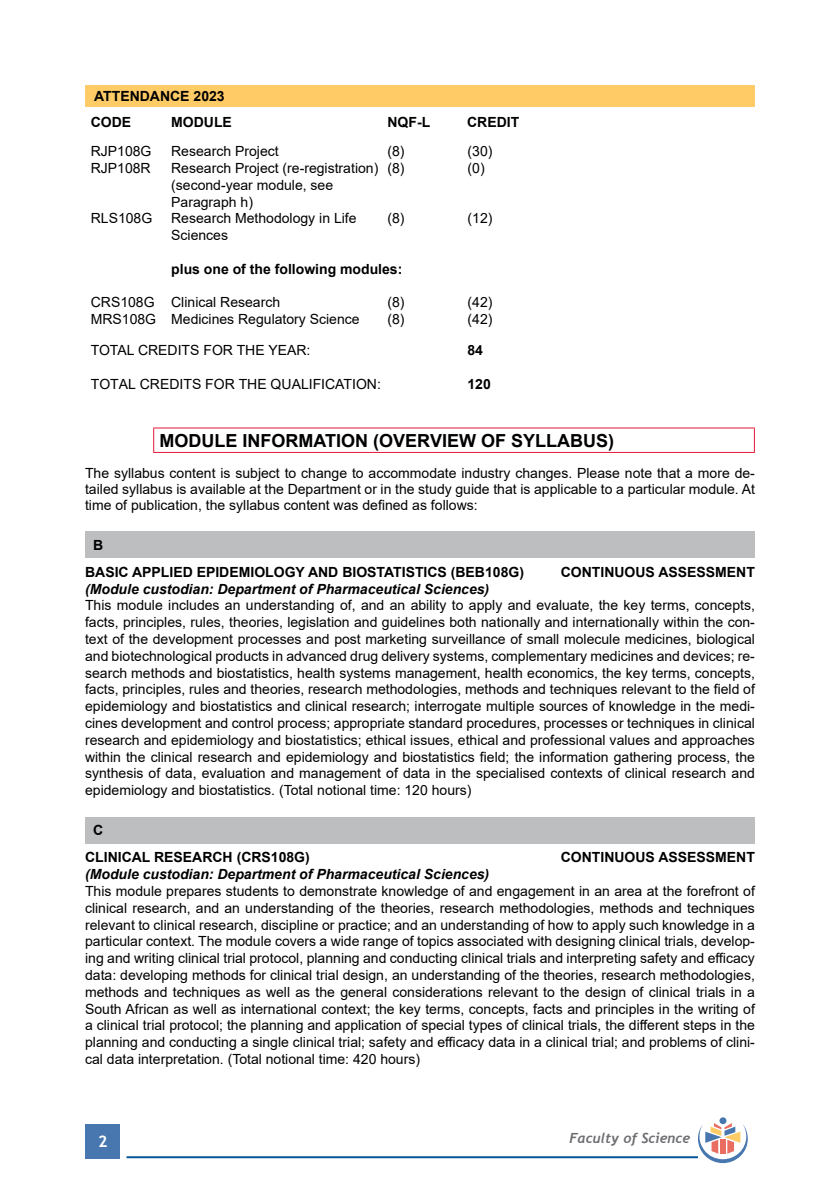
<style>
.page{position:relative;width:840px;height:1191px;background:#fff}
.page>*{position:absolute;margin:0;border:0;box-sizing:border-box;transform-origin:0 0}
.t1{font:700 18px "Arial";color:#000}
.t2{font:700 16px "Trebuchet MS";color:#fff}
.t3{font:14px/16.8px "Arial";color:#000;text-align:justify}
.t4{font:700 14px/26.8px "Arial";color:#000}
.t5{font:italic 700 14px "Arial";color:#000}
.t6{font:italic 700 14px "Trebuchet";color:#6d6e71}
</style>
<div class="page">
<div style="left:86px;top:1124px;width:34px;height:34px;background:#4777ae"></div>
<hr style="left:126px;top:1156px;width:571px;height:2px;background:#005596">
<div style="left:719px;top:1117px;width:7px;height:7px;background:#4777ae;border-radius:50%"></div>
<svg style="left:697px;top:1123px;width:50px;height:40px"></svg>
<div style="left:85px;top:85px;width:669px;height:22px;background:#ffcb66"></div>
<hr style="left:153px;top:427px;width:601px;height:1px;background:#e31837">
<svg style="left:153px;top:428px;width:1px;height:24px"></svg>
<svg style="left:753px;top:428px;width:1px;height:24px"></svg>
<hr style="left:153px;top:452px;width:601px;height:1px;background:#e31837">
<div style="left:85px;top:532px;width:669px;height:26px;background:#bcbec0"></div>
<div style="left:85px;top:817px;width:669px;height:26px;background:#bcbec0"></div>
<p class="t4" style="left:91px;top:83px;width:135px">ATTENDANCE 2023<br>CODE</p>
<p class="t4" style="left:171px;top:109px;width:62px">MODULE</p>
<p class="t4" style="left:387px;top:109px;width:44px">NQF-L</p>
<p class="t4" style="left:467px;top:109px;width:54px">CREDIT</p>
<p class="t3" style="left:91px;top:143px;width:62px">RJP108G</p>
<p class="t3" style="left:171px;top:143px;width:109px">Research Project</p>
<p class="t3" style="left:387px;top:143px;width:19px">(8)</p>
<p class="t3" style="left:467px;top:143px;width:26px">(30)</p>
<p class="t3" style="left:91px;top:160px;width:61px">RJP108R</p>
<p class="t3" style="left:171px;top:160px;width:235px">Research Project (re-registration) (8)</p>
<p class="t3" style="left:467px;top:160px;width:19px">(0)</p>
<p class="t3" style="left:171px;top:176px;width:163px">(second-year module, see<br>Paragraph h)</p>
<p class="t3" style="left:91px;top:210px;width:63px">RLS108G</p>
<p class="t3" style="left:171px;top:210px;width:187px">Research Methodology in Life</p>
<p class="t3" style="left:387px;top:210px;width:19px">(8)</p>
<p class="t3" style="left:467px;top:210px;width:26px">(12)</p>
<p class="t3" style="left:171px;top:227px;width:58px">Sciences</p>
<p class="t4" style="left:171px;top:256px;width:232px">plus one of the following modules:</p>
<p class="t3" style="left:91px;top:294px;width:191px">CRS108G Clinical Research</p>
<p class="t3" style="left:387px;top:294px;width:19px">(8)</p>
<p class="t3" style="left:467px;top:294px;width:26px">(42)</p>
<p class="t3" style="left:91px;top:311px;width:270px">MRS108G Medicines Regulatory Science</p>
<p class="t3" style="left:387px;top:311px;width:19px">(8)</p>
<p class="t3" style="left:467px;top:311px;width:26px">(42)</p>
<p class="t3" style="left:91px;top:342px;width:221px">TOTAL CREDITS FOR THE YEAR:</p>
<p class="t4" style="left:467px;top:337px;width:17px">84</p>
<p class="t3" style="left:91px;top:375px;width:291px">TOTAL CREDITS FOR THE QUALIFICATION:</p>
<p class="t4" style="left:467px;top:370px;width:25px">120</p>
<p class="t1" style="left:159px;top:428px;width:456px">MODULE INFORMATION (OVERVIEW OF SYLLABUS)</p>
<p class="t3" style="left:85px;top:465px;width:671px;line-height:16px">The syllabus content is subject to change to accommodate industry changes. Please note that a more de&shy;tailed syllabus is available at the Department or in the study guide that is applicable to a particular module. At time of publication, the syllabus content was defined as follows:</p>
<p class="t4" style="left:85px;top:532px;width:440px;text-indent:8px">B<br>BASIC APPLIED EPIDEMIOLOGY AND BIOSTATISTICS (BEB108G)</p>
<p class="t4" style="left:560px;top:558px;width:195px">CONTINUOUS ASSESSMENT</p>
<p class="t5" style="left:85px;top:579px;width:405px">(Module custodian: Department of Pharmaceutical Sciences)</p>
<p class="t3" style="left:85px;top:597px;width:671px">This module includes an understanding of, and an ability to apply and evaluate, the key terms, concepts, facts, principles, rules, theories, legislation and guidelines both nationally and internationally within the con&shy;text of the development processes and post marketing surveillance of small molecule medicines, biological and biotechnological products in advanced drug delivery systems, complementary medicines and devices; re&shy;search methods and biostatistics, health systems management, health economics, the key terms, concepts, facts, principles, rules and theories, research methodologies, methods and techniques relevant to the field of epidemiology and biostatistics and clinical research; interrogate multiple sources of knowledge in the medi&shy;cines development and control process; appropriate standard procedures, processes or techniques in clinical research and epidemiology and biostatistics; ethical issues, ethical and professional values and approaches within the clinical research and epidemiology and biostatistics field; the information gathering process, the synthesis of data, evaluation and management of data in the specialised contexts of clinical research and epidemiology and biostatistics. (Total notional time: 120 hours)</p>
<p class="t4" style="left:85px;top:817px;width:226px;text-indent:8px">C<br>CLINICAL RESEARCH (CRS108G)</p>
<p class="t4" style="left:560px;top:844px;width:195px">CONTINUOUS ASSESSMENT</p>
<p class="t5" style="left:85px;top:865px;width:405px">(Module custodian: Department of Pharmaceutical Sciences)</p>
<p class="t3" style="left:85px;top:882px;width:671px">This module prepares students to demonstrate knowledge of and engagement in an area at the forefront of clinical research, and an understanding of the theories, research methodologies, methods and techniques relevant to clinical research, discipline or practice; and an understanding of how to apply such knowledge in a particular context. The module covers a wide range of topics associated with designing clinical trials, develop&shy;ing and writing clinical trial protocol, planning and conducting clinical trials and interpreting safety and efficacy data: developing methods for clinical trial design, an understanding of the theories, research methodologies, methods and techniques as well as the general considerations relevant to the design of clinical trials in a South African as well as international context; the key terms, concepts, facts and principles in the writing of a clinical trial protocol; the planning and application of special types of clinical trials, the different steps in the planning and conducting a single clinical trial; safety and efficacy data in a clinical trial; and problems of clini&shy;cal data interpretation. (Total notional time: 420 hours)</p>
<p class="t2" style="left:98px;top:1131px;width:11px">2</p>
<p class="t6" style="left:569px;top:1129px;width:122px">Faculty of Science</p>
</div>
